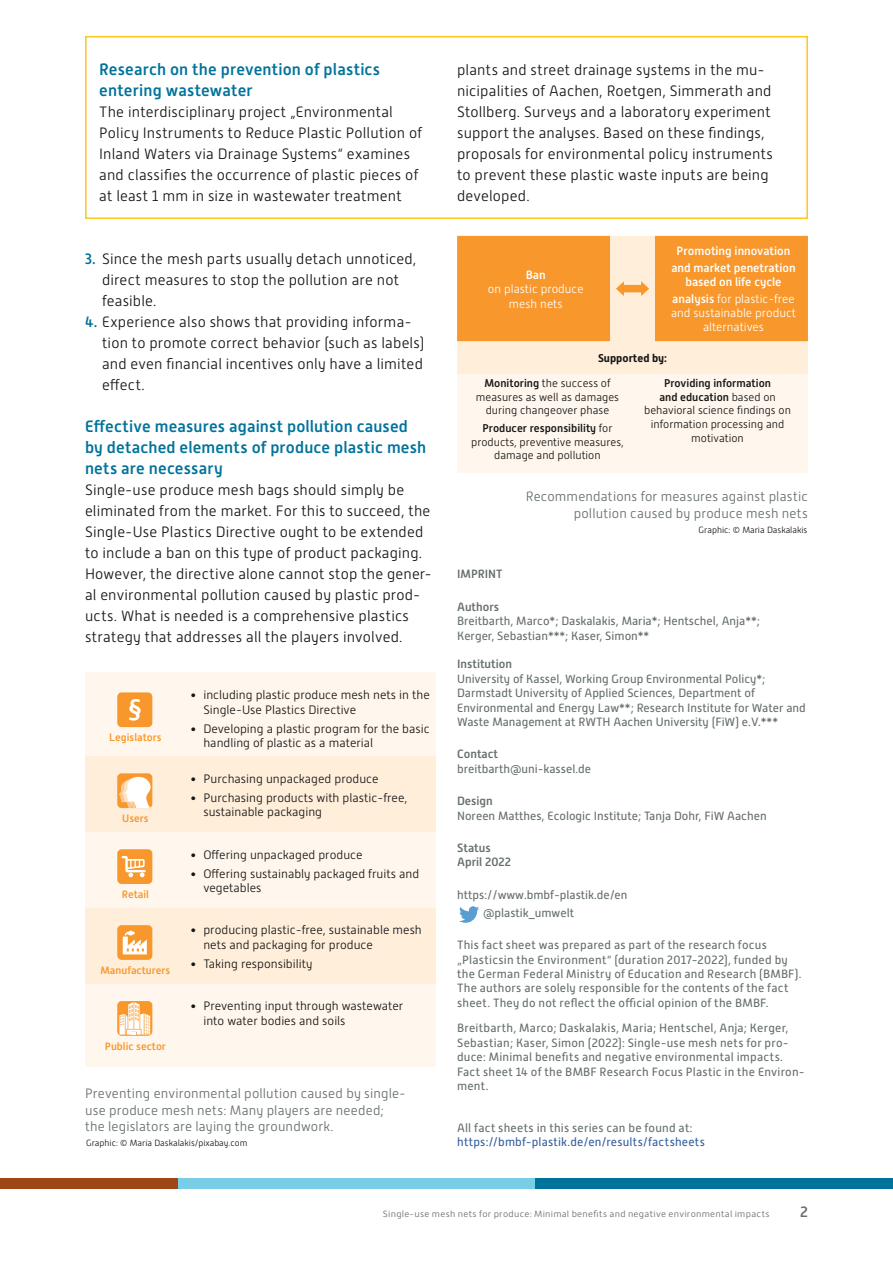
<style>
.page{position:relative;width:893px;height:1263px;background:#fff}
.page>*{position:absolute;margin:0;border:0;box-sizing:border-box;transform-origin:0 0}
.t1{font:500 16.5px/21px "Alwyn New";letter-spacing:.01em;color:#00739b}
.t2{font:300 15px/21px "Alwyn New";letter-spacing:.01em;color:#151616}
.t3{font:500 15px "Alwyn New";color:#656e6d}
.t4{font:300 13.5px/16.2px "Alwyn New";letter-spacing:.01em;color:#656e6d;text-align:right}
.t5{font:300 12.3px/14.7px "Alwyn New";color:#151616}
.t6{font:12px/14.4px "Alwyn New";letter-spacing:.015em;color:#656e6d}
.t7{font:500 12px/16.5px "Alwyn New";color:#fff;text-align:center}
.t8{font:300 12px/14.4px "Alwyn New";color:#fff;text-align:center}
.t9{font:500 12px/14.4px "Alwyn New";color:#656e6d}
.t10{font:12px "Alwyn New";letter-spacing:.015em;color:#35609f}
.t11{font:300 11.25px/13.5px "Alwyn New";color:#151616;text-align:center}
.t12{font:700 11.25px "Alwyn New";color:#151616}
.t13{font:500 10.65px "Alwyn New";color:#f8972b}
.t14{font:300 9px "Alwyn New";letter-spacing:.03em;color:#656e6d;scale:1.07 1}
.t15{font:300 9px "Alwyn New";color:#151616}
.s1{font-weight:500;color:#00739b}
.s2{font-weight:300}
.s3{font-weight:500}
</style>
<div class="page">
<div style="left:0;top:1178px;width:179px;height:10px;background:#9e4614"></div>
<div style="left:179px;top:1178px;width:357px;height:10px;background:#79cee6"></div>
<div style="left:536px;top:1178px;width:357px;height:10px;background:#00739b"></div>
<div style="left:85px;top:36px;width:723px;height:183px;border:2px solid #fec71c"></div>
<div style="left:85px;top:672px;width:351px;height:395px;background:#fff7ed"></div>
<svg style="left:85px;top:756px;width:351px;height:228px;fill:#ffeeda"></svg>
<div style="left:117px;top:692px;width:35px;height:35px;background:#f8972b;border-radius:4px"></div>
<svg style="left:129px;top:699px;width:12px;height:22px"></svg>
<div style="left:117px;top:773px;width:35px;height:35px;background:#f8972b;border-radius:4px"></div>
<svg style="left:119px;top:777px;width:32px;height:31px"></svg>
<div style="left:117px;top:849px;width:35px;height:35px;background:#f8972b;border-radius:4px"></div>
<svg style="left:122px;top:856px;width:24px;height:21px"></svg>
<div style="left:117px;top:925px;width:35px;height:35px;background:#f8972b;border-radius:4px"></div>
<svg style="left:123px;top:930px;width:24px;height:24px"></svg>
<svg style="left:117px;top:1001px;width:35px;height:35px"></svg>
<svg style="left:119px;top:1002px;width:31px;height:33px"></svg>
<div style="left:457px;top:236px;width:351px;height:237px;background:#fff7ed"></div>
<div style="left:457px;top:341px;width:351px;height:33px;background:#ffeeda"></div>
<svg style="left:457px;top:236px;width:351px;height:105px;background:#f8a140"></svg>
<svg style="left:459px;top:906px;width:20px;height:17px"></svg>
<p class="t1" style="left:99px;top:59px;width:282px">Research on the prevention of plastics entering wastewater</p>
<p class="t2" style="left:99px;top:101px;width:324px">The interdisciplinary project „Environmental Policy Instruments to Reduce Plastic Pollution of Inland Waters via Drainage Systems“ examines and classifies the occurrence of plastic pieces of at least 1 mm in size in wastewater treatment</p>
<p class="t2" style="left:102px;top:248px;width:316px;text-indent:-17px"><span class="s1">3.</span> Since the mesh parts usually detach unnoticed, direct measures to stop the pollution are not feasible.</p>
<p class="t2" style="left:102px;top:311px;width:324px;text-indent:-17px"><span class="s1">4.</span> Experience also shows that providing informa&shy;tion to promote correct behavior (such as labels) and even financial incentives only have a limited effect.</p>
<p class="t1" style="left:85px;top:416px;width:343px">Effective measures against pollution caused by detached elements of produce plastic mesh nets are necessary</p>
<p class="t2" style="left:85px;top:479px;width:348px">Single-use produce mesh bags should simply be eliminated from the market. For this to succeed, the Single-Use Plastics Directive ought to be extended to include a ban on this type of product packaging.<br>However, the directive alone cannot stop the gener&shy;al environmental pollution caused by plastic prod&shy;ucts. What is needed is a comprehensive plastics strategy that addresses all the players involved.</p>
<p class="t13" style="left:109px;top:731px;width:54px">Legislators</p>
<p class="t13" style="left:122px;top:812px;width:28px">Users</p>
<p class="t13" style="left:122px;top:888px;width:29px">Retail</p>
<p class="t13" style="left:100px;top:964px;width:71px">Manufacturers</p>
<p class="t13" style="left:105px;top:1040px;width:63px">Public sector</p>
<p class="t5" style="left:203px;top:687px;width:228px;text-indent:-13px">• including plastic produce mesh nets in the<br>Single-Use Plastics Directive</p>
<p class="t5" style="left:203px;top:721px;width:228px;text-indent:-13px">• Developing a plastic program for the basic handling of plastic as a material</p>
<p class="t5" style="left:190px;top:771px;width:190px">• Purchasing unpackaged produce</p>
<p class="t5" style="left:203px;top:790px;width:205px;text-indent:-13px">• Purchasing products with plastic-free, sustainable packaging</p>
<p class="t5" style="left:190px;top:847px;width:174px">• Offering unpackaged produce</p>
<p class="t5" style="left:203px;top:866px;width:217px;text-indent:-13px">• Offering sustainably packaged fruits and vegetables</p>
<p class="t5" style="left:203px;top:923px;width:220px;text-indent:-13px">• producing plastic-free, sustainable mesh nets and packaging for produce</p>
<p class="t5" style="left:190px;top:957px;width:124px">• Taking responsibility</p>
<p class="t5" style="left:203px;top:999px;width:201px;text-indent:-13px">• Preventing input through wastewater into water bodies and soils</p>
<p class="t4" style="left:85px;top:1086px;width:322px;text-align:left">Preventing environmental pollution caused by single&shy;use produce mesh nets: Many players are needed; the legislators are laying the groundwork.</p>
<p class="t15" style="left:86px;top:1138px;width:163px">Graphic: © Maria Daskalakis/pixabay.com</p>
<p class="t2" style="left:457px;top:59px;width:317px">plants and street drainage systems in the mu&shy;nicipalities of Aachen, Roetgen, Simmerath and Stollberg. Surveys and a laboratory experiment support the analyses. Based on these findings, proposals for environmental policy instruments to prevent these plastic waste inputs are being developed.</p>
<p class="t7" style="left:526px;top:266px;width:21px">Ban</p>
<p class="t8" style="left:488px;top:282px;width:97px">on plastic produce mesh nets</p>
<p class="t7" style="left:671px;top:243px;width:126px">Promoting innovation and market penetration</p>
<p class="t7" style="left:672px;top:274px;width:124px">based on life cycle analysis <span class="s2">for plastic-free</span></p>
<p class="t8" style="left:671px;top:306px;width:127px">and sustainable product alternatives</p>
<p class="t12" style="left:598px;top:352px;width:70px">Supported by:</p>
<p class="t11" style="left:476px;top:377px;width:145px"><span class="s3">Monitoring</span> the success of measures as well as damages during changeover phase</p>
<p class="t11" style="left:471px;top:422px;width:154px"><span class="s3">Producer responsibility</span> for products, preventive measures, damage and pollution</p>
<p class="t11" style="left:644px;top:377px;width:148px"><span class="s3">Providing information<br>and education</span> based on behavioral science findings on information processing and motivation</p>
<p class="t4" style="left:526px;top:489px;width:284px">Recommendations for measures against plastic pollution caused by produce mesh nets</p>
<p class="t15" style="left:699px;top:525px;width:110px">Graphic: © Maria Daskalakis</p>
<p class="t9" style="left:457px;top:567px;width:47px">IMPRINT</p>
<p class="t9" style="left:457px;top:599px;width:44px">Authors</p>
<p class="t6" style="left:457px;top:614px;width:304px">Breitbarth, Marco*; Daskalakis, Maria*; Hentschel, Anja**;<br>Kerger, Sebastian***; Kaser, Simon**</p>
<p class="t9" style="left:457px;top:657px;width:56px">Institution</p>
<p class="t6" style="left:457px;top:671px;width:350px">University of Kassel, Working Group Environmental Policy*; Darmstadt University of Applied Sciences, Department of Environmental and Energy Law**; Research Institute for Water and Waste Management at RWTH Aachen University (FiW) e.V.***</p>
<p class="t9" style="left:457px;top:747px;width:43px">Contact</p>
<p class="t6" style="left:457px;top:761px;width:135px">breitbarth@uni-kassel.de</p>
<p class="t9" style="left:457px;top:794px;width:37px">Design</p>
<p class="t6" style="left:457px;top:808px;width:311px">Noreen Matthes, Ecologic Institute; Tanja Dohr, FiW Aachen</p>
<p class="t9" style="left:457px;top:841px;width:55px">Status<br>April 2022</p>
<p class="t6" style="left:483px;top:886px;width:146px;line-height:18px;text-indent:-26px">https://www.bmbf-plastik.de/en @plastik_umwelt</p>
<p class="t6" style="left:457px;top:938px;width:346px">This fact sheet was prepared as part of the research focus „Plasticsin the Environment“ (duration 2017-2022), funded by the German Federal Ministry of Education and Research (BMBF).<br>The authors are solely responsible for the contents of the fact sheet. They do not reflect the official opinion of the BMBF.</p>
<p class="t6" style="left:457px;top:1021px;width:349px">Breitbarth, Marco; Daskalakis, Maria; Hentschel, Anja; Kerger, Sebastian; Kaser, Simon (2022): Single-use mesh nets for pro&shy;duce: Minimal benefits and negative environmental impacts.<br>Fact sheet 14 of the BMBF Research Focus Plastic in the Environ&shy;ment.</p>
<p class="t6" style="left:457px;top:1121px;width:237px">All fact sheets in this series can be found at:</p>
<p class="t10" style="left:457px;top:1135px;width:249px">https://bmbf-plastik.de/en/results/factsheets</p>
<p class="t14" style="left:383px;top:1208px;width:363px">Single-use mesh nets for produce: Minimal benefits and negative environmental impacts</p>
<p class="t3" style="left:800px;top:1203px;width:9px">2</p>
</div>
